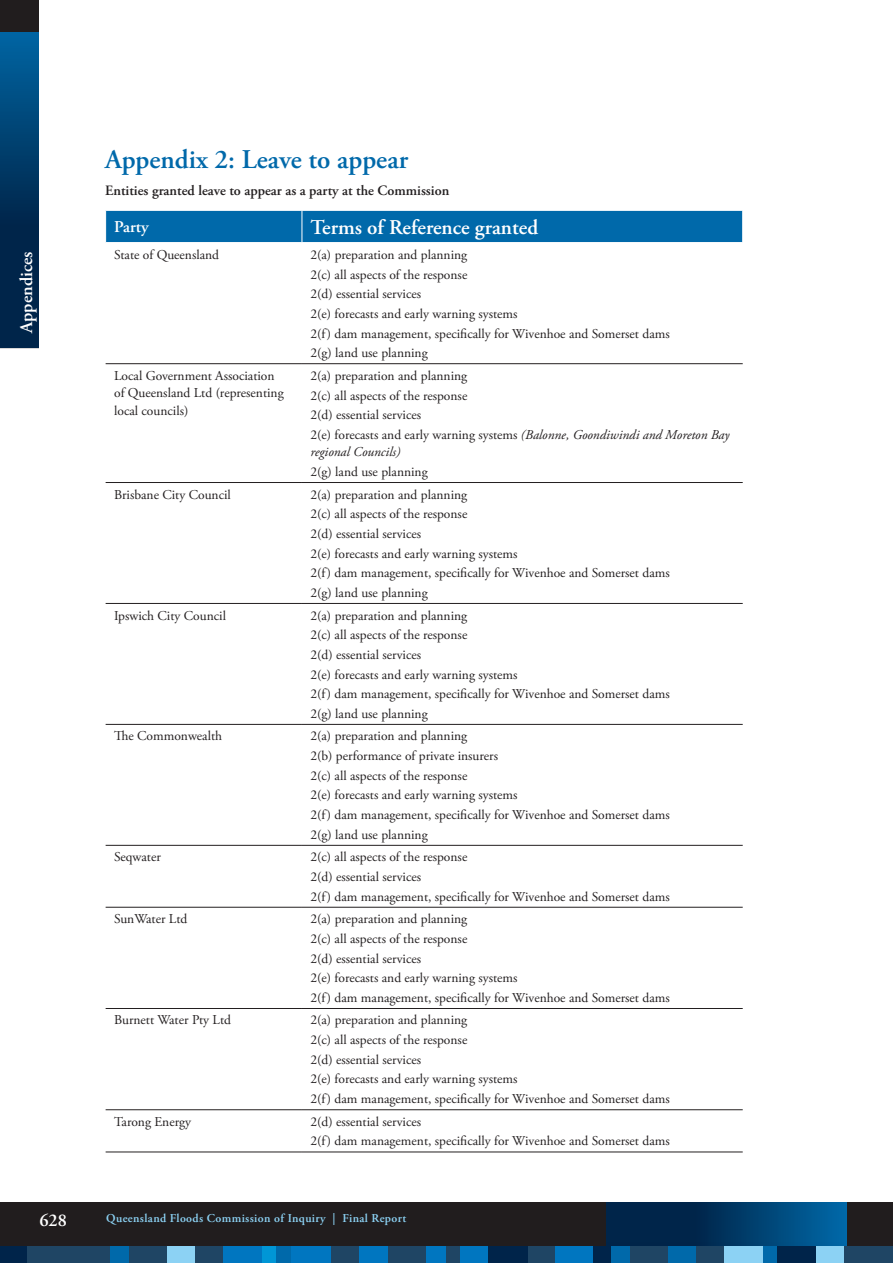
<style>
.page{position:relative;width:893px;height:1263px;background:#fff}
.page>*{position:absolute;margin:0;border:0;box-sizing:border-box;transform-origin:0 0}
.t1{font:600 27px "Adobe Garamond Pro";color:#0069aa}
.t2{font:600 21px "Adobe Garamond Pro";color:#fff}
.t3{font:600 18px "Adobe Garamond Pro";color:#fff}
.t4{font:600 16.5px "Adobe Garamond Pro";color:#fff}
.t5{font:600 14.25px "Adobe Garamond Pro";color:#231f20}
.t6{font:13.5px/19.6px "Adobe Garamond Pro";color:#231f20}
.t7{font:italic 13.5px "Adobe Garamond Pro";color:#231f20}
.t8{font:600 12px "Adobe Garamond Pro";letter-spacing:.03em;color:#8cd2f4}
.s1{font-style:italic}
</style>
<div class="page">
<div style="left:0;top:1202px;width:893px;height:61px;background:#211d1e"></div>
<svg style="left:606px;top:1202px;width:241px;height:37px;background:#003a67"></svg>
<div style="left:0;top:1239px;width:867px;height:24px;background:#231f20;opacity:.2"></div>
<div style="left:0;top:1246px;width:851px;height:17px;background:#1f4564"></div>
<div style="left:0;top:1246px;width:26px;height:17px;background:#00244a"></div>
<div style="left:593px;top:1246px;width:18px;height:17px;background:#00244a"></div>
<div style="left:555px;top:1246px;width:38px;height:17px;background:#0076c0"></div>
<div style="left:460px;top:1246px;width:39px;height:17px;background:#0076c0"></div>
<div style="left:488px;top:1246px;width:39px;height:17px;background:#00244a"></div>
<div style="left:844px;top:1246px;width:49px;height:17px;background:#1f4564"></div>
<div style="left:816px;top:1246px;width:28px;height:17px;background:#8cd2f4"></div>
<div style="left:777px;top:1246px;width:39px;height:17px;background:#00244a"></div>
<div style="left:260px;top:1246px;width:16px;height:17px;background:#0096d6"></div>
<div style="left:111px;top:1246px;width:18px;height:17px;background:#0069aa"></div>
<div style="left:167px;top:1246px;width:28px;height:17px;background:#8cd2f4"></div>
<div style="left:223px;top:1246px;width:39px;height:17px;background:#0076c0"></div>
<div style="left:761px;top:1246px;width:16px;height:17px;background:#0069aa"></div>
<div style="left:611px;top:1246px;width:19px;height:17px;background:#0069aa"></div>
<div style="left:668px;top:1246px;width:27px;height:17px;background:#0069aa"></div>
<div style="left:724px;top:1246px;width:38px;height:17px;background:#8cd2f4"></div>
<div style="left:276px;top:1246px;width:16px;height:17px;background:#0069aa"></div>
<div style="left:427px;top:1246px;width:19px;height:17px;background:#0076c0"></div>
<div style="left:360px;top:1246px;width:28px;height:17px;background:#0076c0"></div>
<div style="left:291px;top:1246px;width:39px;height:17px;background:#0076c0"></div>
<div style="left:0;top:0;width:38px;height:113px;background:#211d1e"></div>
<svg style="left:0;top:33px;width:38px;height:315px;background:#003864"></svg>
<div style="left:106px;top:211px;width:636px;height:31px;background:#0069aa"></div>
<hr style="left:302px;top:211px;width:1px;height:31px;background:#fff">
<hr style="left:106px;top:363px;width:196px;height:1px;background:#231f20">
<hr style="left:302px;top:363px;width:441px;height:1px;background:#231f20">
<hr style="left:106px;top:482px;width:196px;height:1px;background:#231f20">
<hr style="left:302px;top:482px;width:441px;height:1px;background:#231f20">
<hr style="left:106px;top:603px;width:196px;height:1px;background:#231f20">
<hr style="left:302px;top:603px;width:441px;height:1px;background:#231f20">
<hr style="left:106px;top:724px;width:196px;height:1px;background:#231f20">
<hr style="left:302px;top:724px;width:441px;height:1px;background:#231f20">
<hr style="left:106px;top:845px;width:196px;height:1px;background:#231f20">
<hr style="left:302px;top:845px;width:441px;height:1px;background:#231f20">
<hr style="left:106px;top:907px;width:196px;height:1px;background:#231f20">
<hr style="left:302px;top:907px;width:441px;height:1px;background:#231f20">
<hr style="left:106px;top:1008px;width:196px;height:1px;background:#231f20">
<hr style="left:302px;top:1008px;width:441px;height:1px;background:#231f20">
<hr style="left:106px;top:1109px;width:196px;height:1px;background:#231f20">
<hr style="left:302px;top:1109px;width:441px;height:1px;background:#231f20">
<hr style="left:106px;top:1152px;width:196px;height:1px;background:#231f20">
<hr style="left:302px;top:1152px;width:441px;height:1px;background:#231f20">
<h3 class="t3" style="left:16px;top:333px;width:83px;rotate:-90deg">Appendices</h3>
<h1 class="t1" style="left:105px;top:144px;width:304px">Appendix 2: Leave to appear</h1>
<p class="t5" style="left:105px;top:183px;width:346px">Entities granted leave to appear as a party at the Commission</p>
<p class="t4" style="left:114px;top:218px;width:36px">Party</p>
<h2 class="t2" style="left:310px;top:215px;width:229px">Terms of Reference granted</h2>
<p class="t6" style="left:114px;top:245px;width:107px">State of Queensland</p>
<p class="t6" style="left:310px;top:245px;width:361px">2(a) preparation and planning<br>2(c) all aspects of the response<br>2(d) essential services<br>2(e) forecasts and early warning systems<br>2(f) dam management, specifically for Wivenhoe and Somerset dams 2(g) land use planning</p>
<p class="t6" style="left:114px;top:367px;width:171px;line-height:17.5px">Local Government Association of Queensland Ltd (representing local councils)</p>
<p class="t6" style="left:310px;top:366px;width:421px">2(a) preparation and planning<br>2(c) all aspects of the response<br>2(d) essential services<br>2(e) forecasts and early warning systems <span class="s1">(Balonne, Goondiwindi and Moreton Bay</span></p>
<p class="t7" style="left:310px;top:444px;width:92px">regional Councils)</p>
<p class="t6" style="left:310px;top:462px;width:119px">2(g) land use planning</p>
<p class="t6" style="left:114px;top:485px;width:118px">Brisbane City Council</p>
<p class="t6" style="left:310px;top:485px;width:361px">2(a) preparation and planning<br>2(c) all aspects of the response<br>2(d) essential services<br>2(e) forecasts and early warning systems<br>2(f) dam management, specifically for Wivenhoe and Somerset dams 2(g) land use planning</p>
<p class="t6" style="left:114px;top:606px;width:113px">Ipswich City Council</p>
<p class="t6" style="left:310px;top:606px;width:361px">2(a) preparation and planning<br>2(c) all aspects of the response<br>2(d) essential services<br>2(e) forecasts and early warning systems<br>2(f) dam management, specifically for Wivenhoe and Somerset dams 2(g) land use planning</p>
<p class="t6" style="left:114px;top:727px;width:110px">The Commonwealth</p>
<p class="t6" style="left:310px;top:727px;width:361px">2(a) preparation and planning<br>2(b) performance of private insurers<br>2(c) all aspects of the response<br>2(e) forecasts and early warning systems<br>2(f) dam management, specifically for Wivenhoe and Somerset dams 2(g) land use planning</p>
<p class="t6" style="left:114px;top:848px;width:48px">Seqwater</p>
<p class="t6" style="left:310px;top:848px;width:361px">2(c) all aspects of the response<br>2(d) essential services<br>2(f) dam management, specifically for Wivenhoe and Somerset dams</p>
<p class="t6" style="left:114px;top:910px;width:75px">SunWater Ltd</p>
<p class="t6" style="left:310px;top:910px;width:361px">2(a) preparation and planning<br>2(c) all aspects of the response<br>2(d) essential services<br>2(e) forecasts and early warning systems<br>2(f) dam management, specifically for Wivenhoe and Somerset dams</p>
<p class="t6" style="left:114px;top:1011px;width:118px">Burnett Water Pty Ltd</p>
<p class="t6" style="left:310px;top:1011px;width:361px">2(a) preparation and planning<br>2(c) all aspects of the response<br>2(d) essential services<br>2(e) forecasts and early warning systems<br>2(f) dam management, specifically for Wivenhoe and Somerset dams</p>
<p class="t6" style="left:114px;top:1112px;width:78px">Tarong Energy</p>
<p class="t6" style="left:310px;top:1112px;width:361px">2(d) essential services<br>2(f) dam management, specifically for Wivenhoe and Somerset dams</p>
<h3 class="t3" style="left:39px;top:1210px;width:29px">628</h3>
<p class="t8" style="left:106px;top:1211px;width:301px">Queensland Floods Commission of Inquiry | Final Report</p>
</div>
